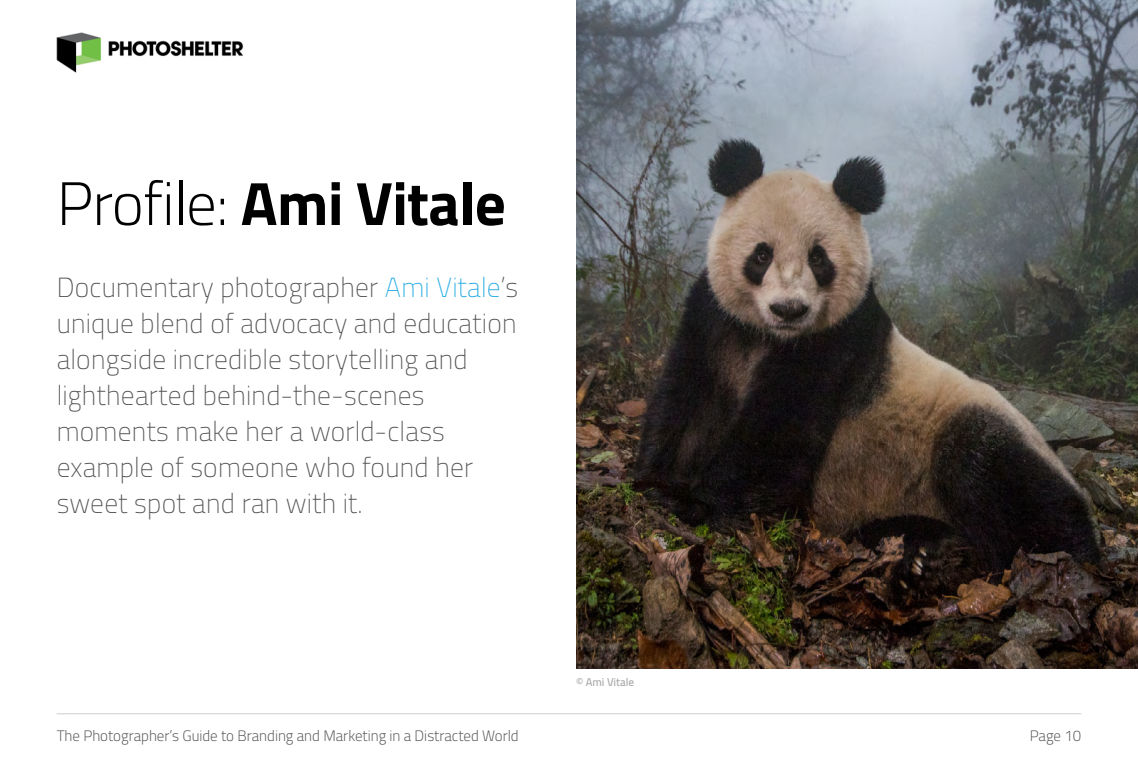
<style>
.page{position:relative;width:1138px;height:765px;background:#fff}
.page>*{position:absolute;margin:0;border:0;box-sizing:border-box;transform-origin:0 0}
.t1{font:700 61.25px "Cairo";letter-spacing:-.01em;color:#000}
.t2{font:200 27.5px/36px "Cairo";letter-spacing:.01em;color:#515151}
.t3{font:300 15px "Cairo";color:#515151}
.t4{font:600 11.25px "Cairo";color:#a9a9a9}
.s1{font-weight:300}
.s2{color:#25aae2}
</style>
<div class="page">
<hr style="left:57px;top:713px;width:1024px;height:1px;background:#d7d7d7">
<img style="left:56px;top:32px;width:188px;height:41px">
<img style="left:576px;top:0;width:562px;height:669px">
<h1 class="t1" style="left:57px;top:168px;width:451px"><span class="s1">Profile:</span> Ami Vitale</h1>
<p class="t2" style="left:57px;top:270px;width:463px">Documentary photographer <span class="s2">Ami Vitale</span>’s unique blend of advocacy and education alongside incredible storytelling and lighthearted behind-the-scenes moments make her a world-class example of someone who found her sweet spot and ran with it.</p>
<p class="t4" style="left:576px;top:675px;width:60px">© Ami Vitale</p>
<p class="t3" style="left:57px;top:727px;width:463px">The Photographer’s Guide to Branding and Marketing in a Distracted World</p>
<p class="t3" style="left:1029px;top:727px;width:53px">Page 10</p>
</div>
